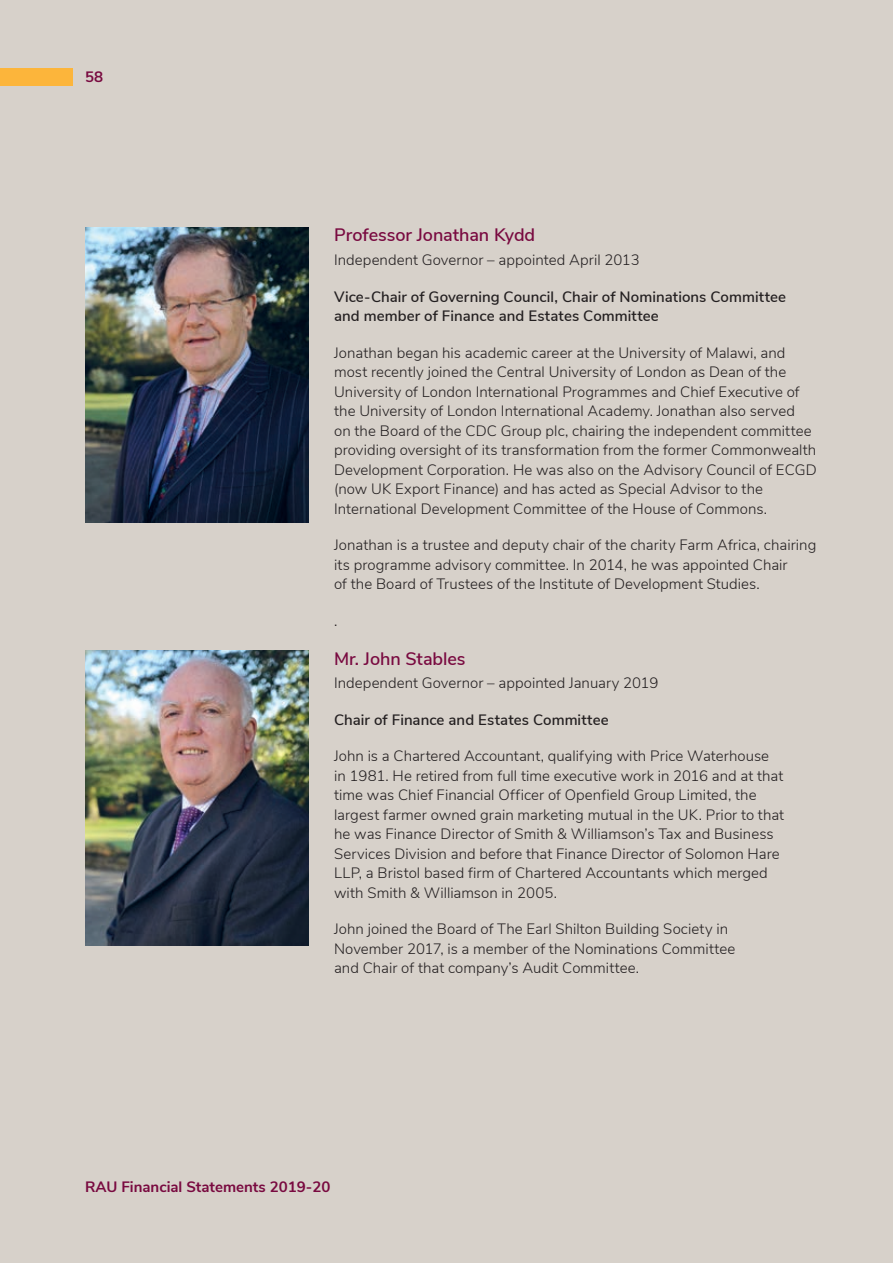
<style>
.page{position:relative;width:893px;height:1263px;background:#d7d1ca}
.page>*{position:absolute;margin:0;border:0;box-sizing:border-box;transform-origin:0 0}
.t1{font:600 18px "Nunito Sans";letter-spacing:-.005em;color:#790a40}
.t2{font:300 15px/19.5px "Nunito Sans";letter-spacing:.005em;color:#231f20}
.t3{font:600 15px/19.5px "Nunito Sans";letter-spacing:.005em;color:#231f20}
.t4{font:700 15px "Nunito Sans";color:#790a40}
</style>
<div class="page">
<div style="left:0;top:68px;width:72px;height:17px;background:#fcb53b"></div>
<img style="left:85px;top:227px;width:224px;height:295px">
<img style="left:85px;top:651px;width:224px;height:294px">
<p class="t4" style="left:85px;top:66px;width:19px">58</p>
<p class="t1" style="left:334px;top:222px;width:203px">Professor Jonathan Kydd</p>
<p class="t2" style="left:334px;top:249px;width:307px">Independent Governor – appointed April 2013</p>
<p class="t3" style="left:334px;top:286px;width:454px">Vice-Chair of Governing Council, Chair of Nominations Committee and member of Finance and Estates Committee</p>
<p class="t2" style="left:334px;top:342px;width:484px">Jonathan began his academic career at the University of Malawi, and most recently joined the Central University of London as Dean of the University of London International Programmes and Chief Executive of the University of London International Academy. Jonathan also served<br>on the Board of the CDC Group plc, chairing the independent committee providing oversight of its transformation from the former Commonwealth Development Corporation. He was also on the Advisory Council of ECGD (now UK Export Finance) and has acted as Special Advisor to the International Development Committee of the House of Commons.</p>
<p class="t2" style="left:334px;top:534px;width:484px">Jonathan is a trustee and deputy chair of the charity Farm Africa, chairing its programme advisory committee. In 2014, he was appointed Chair<br>of the Board of Trustees of the Institute of Development Studies.</p>
<p class="t2" style="left:334px;top:610px;width:5px">.</p>
<p class="t1" style="left:334px;top:645px;width:133px">Mr. John Stables</p>
<p class="t2" style="left:334px;top:672px;width:326px">Independent Governor – appointed January 2019</p>
<p class="t3" style="left:334px;top:709px;width:276px">Chair of Finance and Estates Committee</p>
<p class="t2" style="left:334px;top:745px;width:452px">John is a Chartered Accountant, qualifying with Price Waterhouse in 1981. He retired from full time executive work in 2016 and at that time was Chief Financial Officer of Openfield Group Limited, the largest farmer owned grain marketing mutual in the UK. Prior to that he was Finance Director of Smith &amp; Williamson’s Tax and Business Services Division and before that Finance Director of Solomon Hare LLP, a Bristol based firm of Chartered Accountants which merged with Smith &amp; Williamson in 2005.</p>
<p class="t2" style="left:334px;top:918px;width:403px">John joined the Board of The Earl Shilton Building Society in<br>November 2017, is a member of the Nominations Committee and Chair of that company’s Audit Committee.</p>
<p class="t4" style="left:85px;top:1175px;width:247px">RAU Financial Statements 2019-20</p>
</div>
